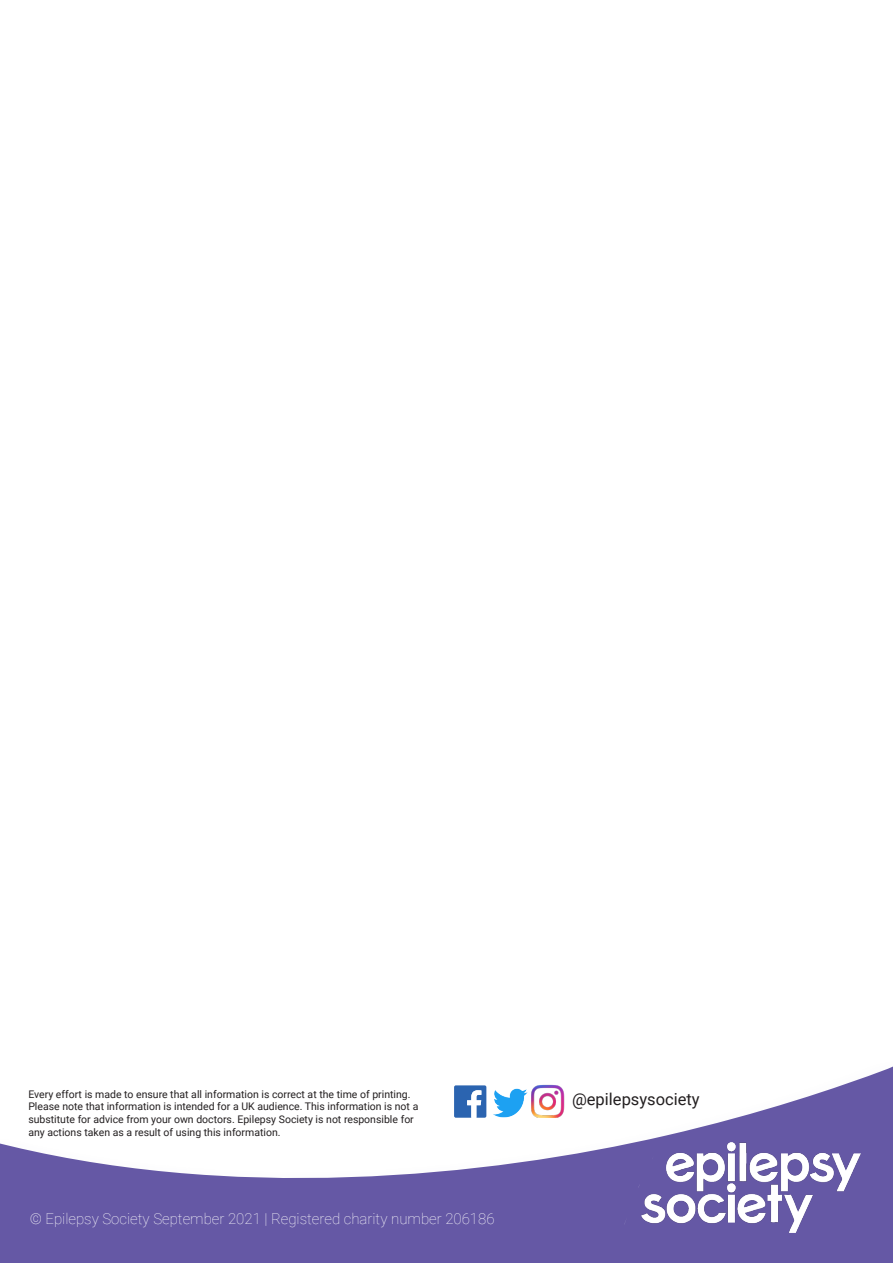
<style>
.page{position:relative;width:893px;height:1263px;background:#fff}
.page>*{position:absolute;margin:0;border:0;box-sizing:border-box;transform-origin:0 0}
.t1{font:16.5px "Roboto";color:#231f20}
.t2{font:100 15px "Roboto";color:#fff}
.t3{font:10.5px/12.6px "Roboto";color:#231f20}
</style>
<div class="page">
<svg style="left:0;top:1066px;width:893px;height:197px;fill:#6558a5"></svg>
<img style="left:642px;top:1143px;width:218px;height:89px">
<img style="left:531px;top:1084px;width:33px;height:34px">
<svg style="left:454px;top:1085px;width:32px;height:33px"></svg>
<img style="left:491px;top:1087px;width:37px;height:30px">
<p class="t3" style="left:28px;top:1087px;width:392px">Every effort is made to ensure that all information is correct at the time of printing.<br>Please note that information is intended for a UK audience. This information is not a substitute for advice from your own doctors. Epilepsy Society is not responsible for any actions taken as a result of using this information.</p>
<h2 class="t2" style="left:30px;top:1208px;width:466px">© Epilepsy Society September 2021 | Registered charity number 206186</h2>
<h1 class="t1" style="left:572px;top:1088px;width:129px">@epilepsysociety</h1>
</div>
